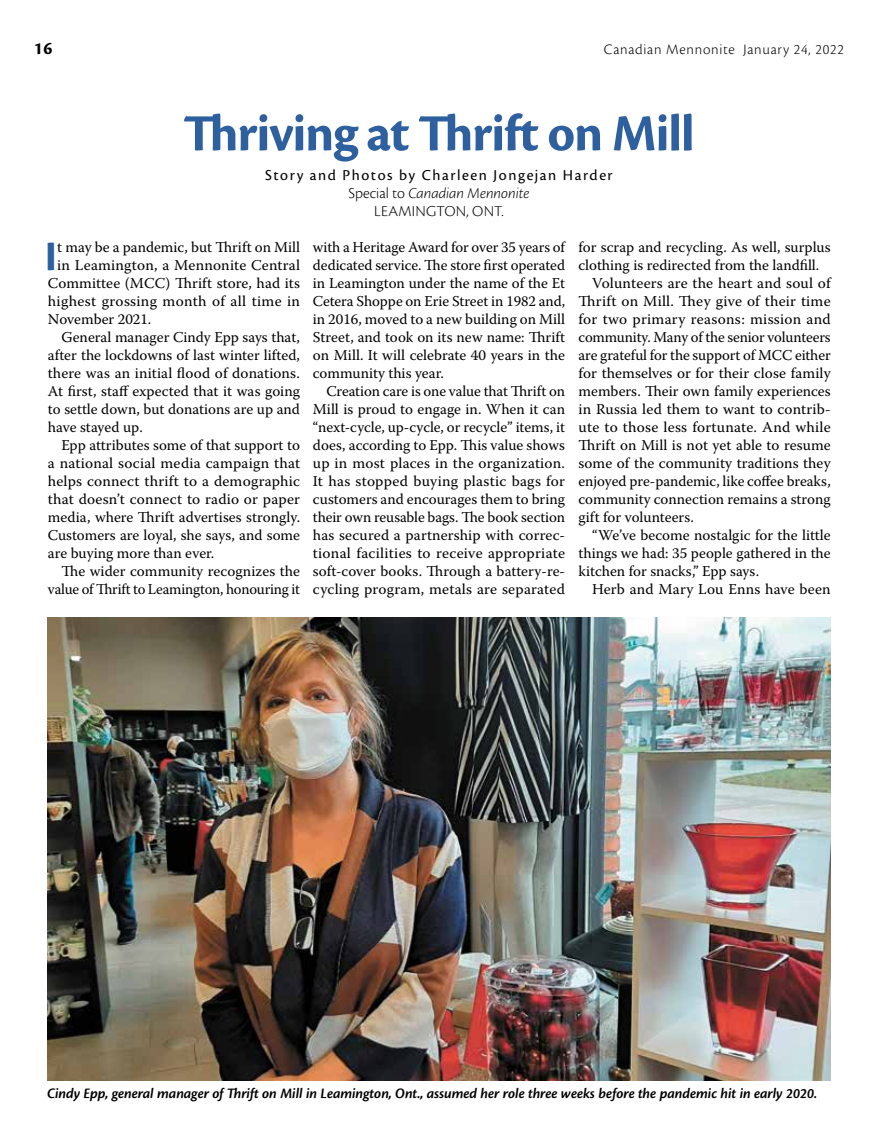
<style>
.page{position:relative;width:878px;height:1148px;background:#fff}
.page>*{position:absolute;margin:0;border:0;box-sizing:border-box;transform-origin:0 0}
.t1{font:700 54px "Cronos Pro";letter-spacing:-.02em;color:#2e609f}
.t2{font:700 43.65px "Cronos Pro";color:#2e609f}
.t3{font:700 18px "Cronos Pro";color:#000}
.t4{font:15.75px/18px "Cronos Pro";letter-spacing:.095em;color:#000;text-align:center}
.t5{font:15px/18px "Warnock Pro";letter-spacing:.005em;color:#000;text-align:justify}
.t6{font:italic 600 15px "Cronos Pro";letter-spacing:-.005em;color:#000}
.t7{font:15px "Warnock Pro";letter-spacing:-.015em;color:#000}
.t8{font:300 15px "Cronos Pro";letter-spacing:.05em;color:#000}
.s1{font-weight:300}
.s2{font-weight:300;font-style:italic}
</style>
<div class="page">
<img style="left:47px;top:617px;width:783px;height:463px">
<p class="t3" style="left:34px;top:38px;width:20px">16</p>
<p class="t8" style="left:604px;top:41px;width:242px">Canadian Mennonite January 24, 2022</p>
<h1 class="t1" style="left:183px;top:102px;width:513px">Thriving at Thrift on Mill</h1>
<p class="t4" style="left:265px;top:166px;width:349px">Story and Photos by Charleen Jongejan Harder<br><span class="s1">Special to</span> <span class="s2">Canadian Mennonite<br></span><span class="s1">LEAMINGTON, ONT.</span></p>
<h2 class="t2" style="left:45px;top:231px;width:14px">I</h2>
<p class="t5" style="left:57px;top:238px;width:244px">t may be a pandemic, but Thrift on Mill</p>
<p class="t5" style="left:57px;top:256px;width:244px">in Leamington, a Mennonite Central</p>
<p class="t5" style="left:48px;top:274px;width:254px">Committee (MCC) Thrift store, had its</p>
<p class="t5" style="left:48px;top:292px;width:254px">highest grossing month of all time in</p>
<p class="t5" style="left:48px;top:310px;width:105px">November 2021.</p>
<p class="t5" style="left:61px;top:328px;width:240px">General manager Cindy Epp says that,</p>
<p class="t5" style="left:48px;top:346px;width:254px">after the lockdowns of last winter lifted,</p>
<p class="t5" style="left:48px;top:364px;width:254px">there was an initial flood of donations.</p>
<p class="t5" style="left:48px;top:382px;width:254px">At first, staff expected that it was going</p>
<p class="t5" style="left:48px;top:400px;width:254px">to settle down, but donations are up and</p>
<p class="t5" style="left:48px;top:418px;width:96px">have stayed up.</p>
<p class="t5" style="left:61px;top:436px;width:240px">Epp attributes some of that support to</p>
<p class="t5" style="left:48px;top:454px;width:254px">a national social media campaign that</p>
<p class="t5" style="left:48px;top:472px;width:254px">helps connect thrift to a demographic</p>
<p class="t5" style="left:48px;top:490px;width:254px">that doesn’t connect to radio or paper</p>
<p class="t5" style="left:48px;top:508px;width:254px">media, where Thrift advertises strongly.</p>
<p class="t5" style="left:48px;top:526px;width:253px">Customers are loyal, she says, and some</p>
<p class="t5" style="left:48px;top:544px;width:168px">are buying more than ever.</p>
<p class="t5" style="left:61px;top:562px;width:240px">The wider community recognizes the</p>
<p class="t7" style="left:48px;top:580px;width:254px">value of Thrift to Leamington, honouring it</p>
<p class="t5" style="left:313px;top:238px;width:254px">with a Heritage Award for over 35 years of dedicated service. The store first operated in Leamington under the name of the Et Cetera Shoppe on Erie Street in 1982 and, in 2016, moved to a new building on Mill Street, and took on its new name: Thrift on Mill. It will celebrate 40 years in the community this year.</p>
<p class="t5" style="left:313px;top:382px;width:254px;text-indent:14px">Creation care is one value that Thrift on Mill is proud to engage in. When it can “next-cycle, up-cycle, or recycle” items, it does, according to Epp. This value shows up in most places in the organization.<br>It has stopped buying plastic bags for customers and encourages them to bring their own reusable bags. The book section has secured a partnership with correc&shy;tional facilities to receive appropriate soft-cover books. Through a battery-re&shy;cycling program, metals are separated</p>
<p class="t5" style="left:578px;top:238px;width:253px">for scrap and recycling. As well, surplus</p>
<p class="t5" style="left:578px;top:256px;width:242px">clothing is redirected from the landfill.</p>
<p class="t5" style="left:592px;top:274px;width:240px">Volunteers are the heart and soul of</p>
<p class="t5" style="left:578px;top:292px;width:253px">Thrift on Mill. They give of their time</p>
<p class="t5" style="left:578px;top:310px;width:254px">for two primary reasons: mission and</p>
<p class="t5" style="left:578px;top:328px;width:253px">community. Many of the senior volunteers</p>
<p class="t5" style="left:578px;top:346px;width:253px">are grateful for the support of MCC either</p>
<p class="t5" style="left:578px;top:364px;width:253px">for themselves or for their close family</p>
<p class="t5" style="left:578px;top:382px;width:253px">members. Their own family experiences</p>
<p class="t5" style="left:578px;top:400px;width:254px">in Russia led them to want to contrib-</p>
<p class="t5" style="left:578px;top:418px;width:254px">ute to those less fortunate. And while</p>
<p class="t5" style="left:578px;top:436px;width:254px">Thrift on Mill is not yet able to resume</p>
<p class="t5" style="left:578px;top:454px;width:254px">some of the community traditions they</p>
<p class="t5" style="left:578px;top:472px;width:254px">enjoyed pre-pandemic, like coffee breaks,</p>
<p class="t5" style="left:578px;top:490px;width:254px">community connection remains a strong</p>
<p class="t5" style="left:578px;top:508px;width:117px">gift for volunteers.</p>
<p class="t5" style="left:592px;top:526px;width:240px">“We’ve become nostalgic for the little</p>
<p class="t5" style="left:578px;top:544px;width:253px">things we had: 35 people gathered in the</p>
<p class="t5" style="left:578px;top:562px;width:182px">kitchen for snacks,” Epp says.</p>
<p class="t5" style="left:592px;top:580px;width:240px">Herb and Mary Lou Enns have been</p>
<p class="t6" style="left:47px;top:1085px;width:771px">Cindy Epp, general manager of Thrift on Mill in Leamington, Ont., assumed her role three weeks before the pandemic hit in early 2020.</p>
</div>
